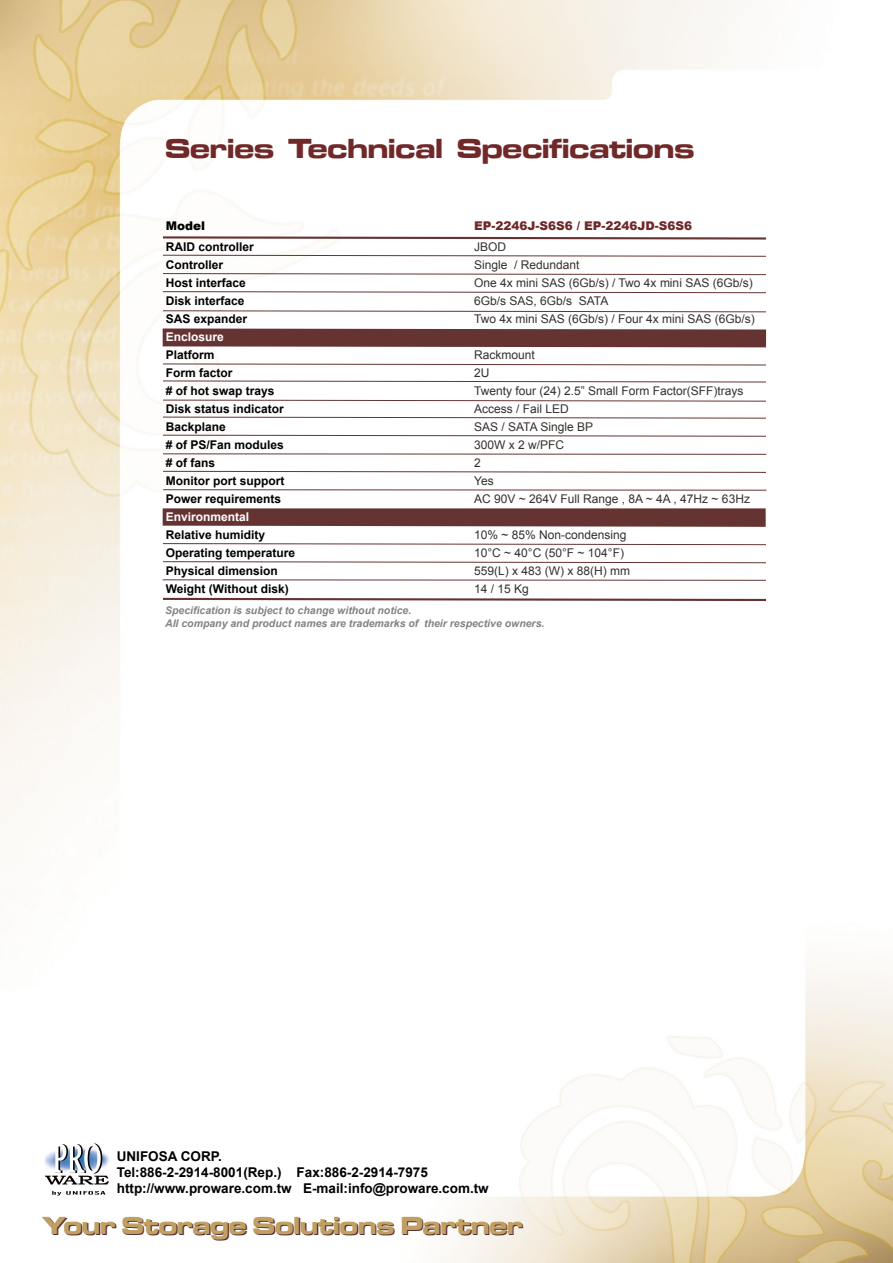
<style>
.page{position:relative;width:893px;height:1263px;background:#fff}
.page>*{position:absolute;margin:0;border:0;box-sizing:border-box;transform-origin:0 0}
.t1{font:28.5px "Microgramma D Bold Exte";color:#702829}
.t2{font:25.5px "Microgramma D Bold Exte";color:#592f34}
.t3{font:700 13.5px/16.2px "Arial";color:#000}
.t4{font:12px/18px "Arial";color:#33302f}
.t5{font:700 12px/18px "Arial";color:#000}
.t6{font:900 12px "Arial";color:#702829}
.t7{font:700 12px "Arial";color:#fff}
.t8{font:900 12px "Arial";color:#000}
.t9{font:italic 700 10.5px/12.6px "Arial";color:#838281}
</style>
<div class="page">
<img style="left:0;top:0;width:893px;height:1263px">
<svg style="left:161px;top:597px;width:607px;height:5px"></svg>
<svg style="left:161px;top:235px;width:607px;height:6px"></svg>
<svg style="left:162px;top:254px;width:605px;height:3px"></svg>
<svg style="left:162px;top:273px;width:605px;height:2px"></svg>
<svg style="left:162px;top:291px;width:605px;height:3px"></svg>
<svg style="left:162px;top:310px;width:605px;height:3px"></svg>
<svg style="left:162px;top:363px;width:605px;height:3px"></svg>
<svg style="left:162px;top:380px;width:605px;height:3px"></svg>
<svg style="left:162px;top:399px;width:605px;height:3px"></svg>
<svg style="left:162px;top:416px;width:605px;height:3px"></svg>
<svg style="left:162px;top:434px;width:605px;height:3px"></svg>
<svg style="left:163px;top:508px;width:603px;height:19px;background:#6f3f3f"></svg>
<svg style="left:163px;top:328px;width:603px;height:19px;background:#6f3f3f"></svg>
<svg style="left:162px;top:453px;width:605px;height:2px"></svg>
<svg style="left:162px;top:470px;width:605px;height:3px"></svg>
<svg style="left:162px;top:543px;width:605px;height:2px"></svg>
<svg style="left:162px;top:561px;width:605px;height:3px"></svg>
<svg style="left:162px;top:579px;width:605px;height:2px"></svg>
<svg style="left:162px;top:489px;width:605px;height:2px"></svg>
<img style="left:44px;top:1142px;width:66px;height:55px">
<h1 class="t1" style="left:166px;top:129px;width:530px">Series Technical Specifications</h1>
<p class="t8" style="left:166px;top:217px;width:41px">Model</p>
<p class="t5" style="left:166px;top:238px;width:90px">RAID controller<br>Controller<br>Host interface<br>Disk interface<br>SAS expander</p>
<p class="t7" style="left:166px;top:329px;width:60px">Enclosure</p>
<p class="t5" style="left:166px;top:346px;width:120px">Platform<br>Form factor<br># of hot swap trays<br>Disk status indicator<br>Backplane<br># of PS/Fan modules # of fans<br>Monitor port support<br>Power requirements</p>
<p class="t7" style="left:166px;top:509px;width:85px">Environmental</p>
<p class="t5" style="left:166px;top:526px;width:131px">Relative humidity<br>Operating temperature<br>Physical dimension<br>Weight (Without disk)</p>
<p class="t6" style="left:474px;top:217px;width:220px">EP-2246J-S6S6 / EP-2246JD-S6S6</p>
<p class="t4" style="left:474px;top:238px;width:282px">JBOD<br>Single / Redundant<br>One 4x mini SAS (6Gb/s) / Two 4x mini SAS (6Gb/s)<br>6Gb/s SAS, 6Gb/s SATA<br>Two 4x mini SAS (6Gb/s) / Four 4x mini SAS (6Gb/s)</p>
<p class="t4" style="left:474px;top:346px;width:277px">Rackmount<br>2U<br>Twenty four (24) 2.5” Small Form Factor(SFF)trays<br>Access / Fail LED<br>SAS / SATA Single BP<br>300W x 2 w/PFC<br>2<br>Yes<br>AC 90V ~ 264V Full Range , 8A ~ 4A , 47Hz ~ 63Hz</p>
<p class="t4" style="left:474px;top:526px;width:158px">10% ~ 85% Non-condensing<br>10°C ~ 40°C (50°F ~ 104°F)<br>559(L) x 483 (W) x 88(H) mm<br>14 / 15 Kg</p>
<p class="t9" style="left:165px;top:604px;width:381px">Specification is subject to change without notice.<br>All company and product names are trademarks of their respective owners.</p>
<p class="t3" style="left:117px;top:1148px;width:373px">UNIFOSA CORP.<br>Tel:886-2-2914-8001(Rep.) Fax:886-2-2914-7975 http://www.proware.com.tw E-mail:info@proware.com.tw</p>
<h2 class="t2" style="left:44px;top:1209px;width:481px">Your Storage Solutions Partner</h2>
</div>
